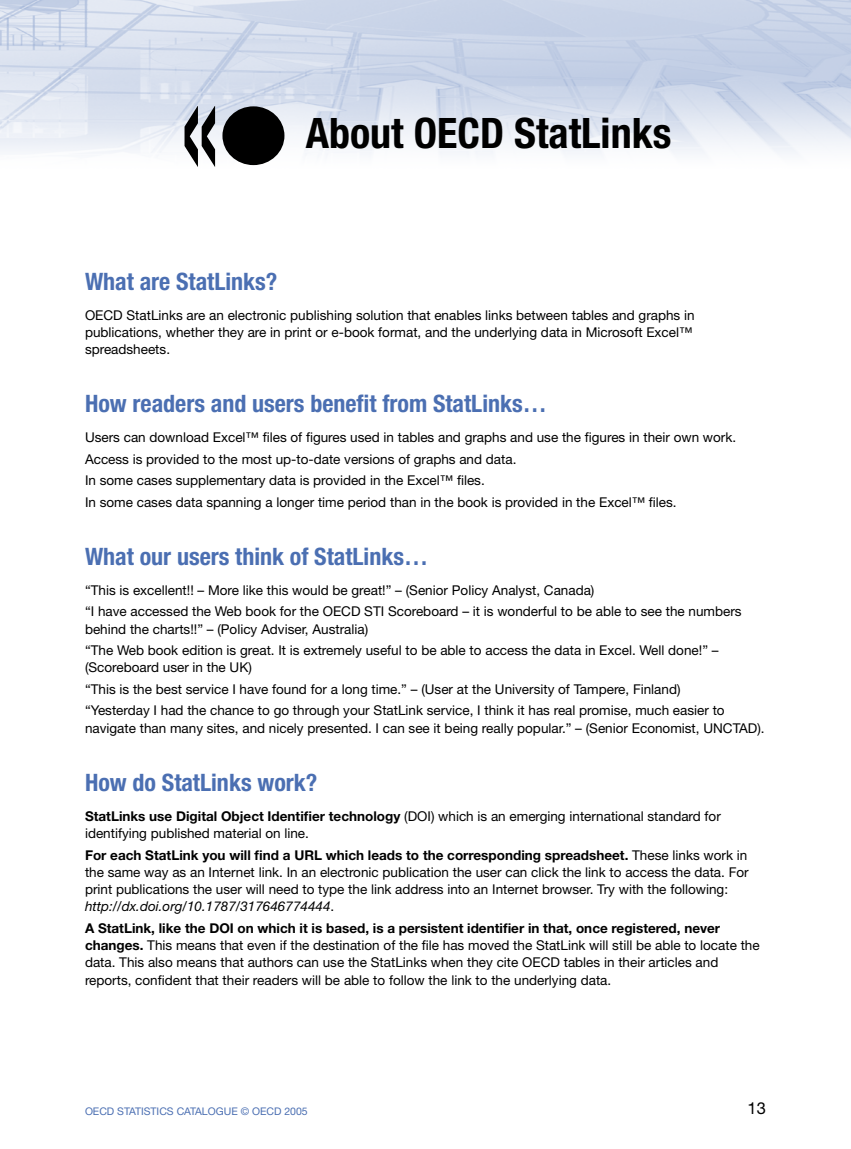
<style>
.page{position:relative;width:851px;height:1149px;background:#fff}
.page>*{position:absolute;margin:0;border:0;box-sizing:border-box;transform-origin:0 0}
.t1{font:700 condensed 42px "Helvetica Neue LT Std";color:#000}
.t2{font:700 condensed 24px "Helvetica Neue LT Std";color:#4b6fb2}
.t3{font:16.5px "Helvetica Neue LT Std";color:#000}
.t4{font:13.5px/17.2px "Helvetica Neue LT Std";color:#000}
.t5{font:10.5px "Helvetica Neue";color:#4b6fb2}
.s1{font-weight:700}
.s2{font-style:italic}
.s3{font-family:"Helvetica Neue LT Std"}
</style>
<div class="page">
<img style="left:0;top:0;width:850px;height:167px">
<div style="left:222px;top:106px;width:62px;height:59px;background:#000;border-radius:50%"></div>
<svg style="left:184px;top:106px;width:31px;height:61px"></svg>
<h1 class="t1" style="left:305px;top:108px;width:367px">About OECD StatLinks</h1>
<h2 class="t2" style="left:85px;top:266px;width:194px">What are StatLinks?</h2>
<p class="t4" style="left:85px;top:306px;width:611px">OECD StatLinks are an electronic publishing solution that enables links between tables and graphs in publications, whether they are in print or e-book format, and the underlying data in Microsoft Excel™ spreadsheets.</p>
<h2 class="t2" style="left:85px;top:389px;width:463px">How readers and users benefit from StatLinks…</h2>
<p class="t4" style="left:85px;top:426px;width:652px;line-height:21.5px">Users can download Excel™ files of figures used in tables and graphs and use the figures in their own work.<br>Access is provided to the most up-to-date versions of graphs and data.<br>In some cases supplementary data is provided in the Excel™ files.<br>In some cases data spanning a longer time period than in the book is provided in the Excel™ files.</p>
<h2 class="t2" style="left:85px;top:541px;width:344px">What our users think of StatLinks…</h2>
<p class="t4" style="left:85px;top:579px;width:658px;line-height:21.5px">“This is excellent!! – More like this would be great!” – (Senior Policy Analyst, Canada)<br>“I have accessed the Web book for the OECD STI Scoreboard – it is wonderful to be able to see the numbers</p>
<p class="t4" style="left:85px;top:617px;width:635px;line-height:21.5px">behind the charts!!” – (Policy Adviser, Australia)<br>“The Web book edition is great. It is extremely useful to be able to access the data in Excel. Well done!” –</p>
<p class="t4" style="left:85px;top:656px;width:641px;line-height:21.5px">(Scoreboard user in the UK)<br>“This is the best service I have found for a long time.” – (User at the University of Tampere, Finland) “Yesterday I had the chance to go through your StatLink service, I think it has real promise, much easier to</p>
<p class="t4" style="left:85px;top:718px;width:681px">navigate than many sites, and nicely presented. I can see it being really popular.” – (Senior Economist, UNCTAD).</p>
<h2 class="t2" style="left:85px;top:767px;width:234px">How do StatLinks work?</h2>
<p class="t4" style="left:85px;top:806px;width:637px"><span class="s1">StatLinks use Digital Object Identifier technology</span> (DOI) which is an emerging international standard for identifying published material on line.</p>
<p class="t4" style="left:85px;top:845px;width:665px"><span class="s1">For each StatLink you will find a URL which leads to the corresponding spreadsheet.</span> These links work in the same way as an Internet link. In an electronic publication the user can click the link to access the data. For print publications the user will need to type the link address into an Internet browser. Try with the following: <span class="s2">http://dx.doi.org/10.1787/317646774444</span>.</p>
<p class="t4" style="left:85px;top:918px;width:676px"><span class="s1">A StatLink, like the DOI on which it is based, is a persistent identifier in that, once registered, never changes.</span> This means that even if the destination of the file has moved the StatLink will still be able to locate the data. This also means that authors can use the StatLinks when they cite OECD tables in their articles and reports, confident that their readers will be able to follow the link to the underlying data.</p>
<p class="t5" style="left:85px;top:1104px;width:224px">OECD STATISTICS CATALOGUE <span class="s3">© OECD</span> 2005</p>
<p class="t3" style="left:747px;top:1097px;width:20px">13</p>
</div>
